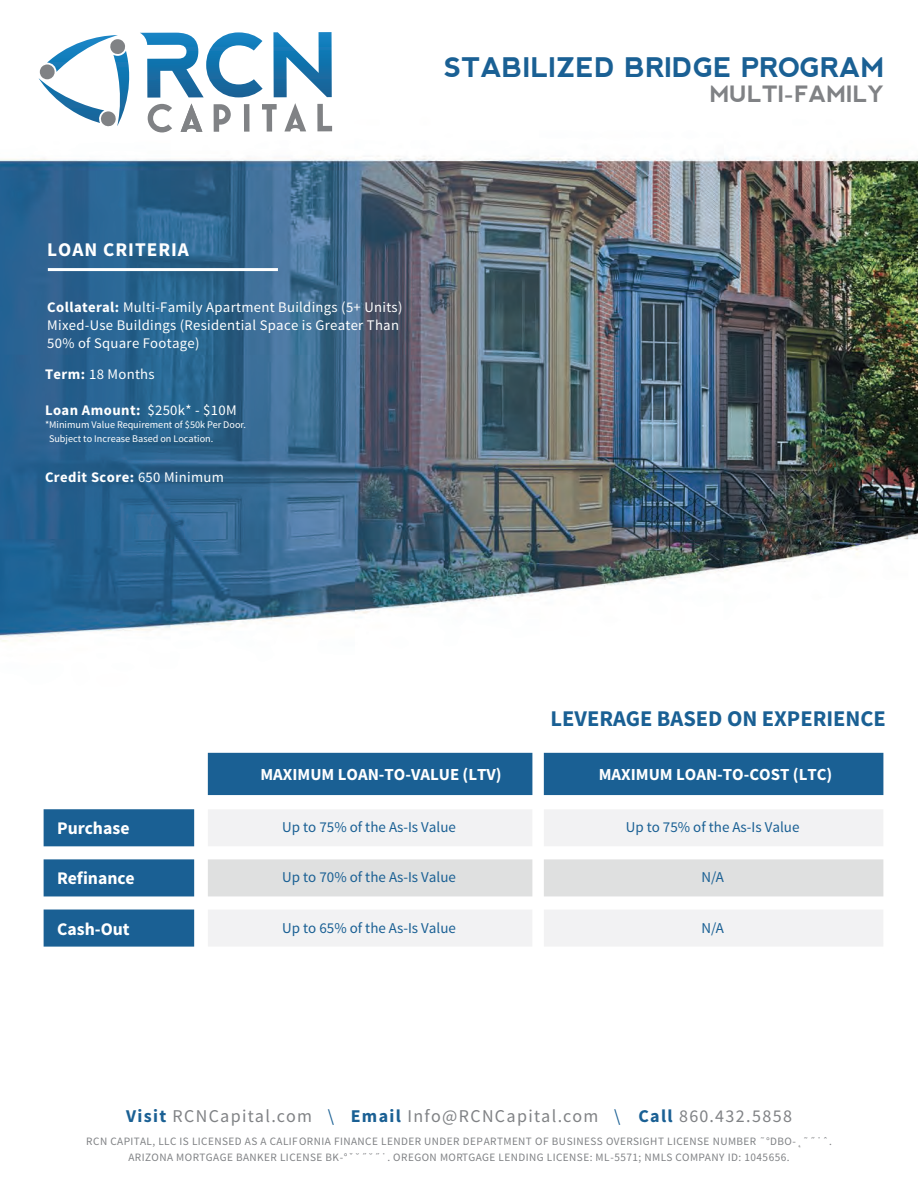
<style>
.page{position:relative;width:918px;height:1188px;background:#fff}
.page>*{position:absolute;margin:0;border:0;box-sizing:border-box;transform-origin:0 0}
.t1{font:700 27px "nevis";color:#1a6094}
.t2{font:700 22.5px "Source Sans Pro";color:#1a6094}
.t3{font:700 22.5px "nevis";color:#808285}
.t4{font:700 19.35px "Source Sans Pro";letter-spacing:.05em;color:#fff}
.t5{font:18px "Source Sans Pro";letter-spacing:.075em;color:#808285}
.t6{font:700 17.7px "Source Sans Pro";color:#fff}
.t7{font:700 16.8px "Source Sans Pro";color:#fff}
.t8{font:15px "Source Sans Pro";color:#1a6094}
.t9{font:14.7px/18px "Source Sans Pro";letter-spacing:.02em;color:#fff}
.t10{font:700 14.7px "Source Sans Pro";letter-spacing:.03em;color:#fff}
.t11{font:11.25px/16.5px "Source Sans Pro";letter-spacing:.04em;color:#808285;text-align:center}
.t12{font:10.2px/13.5px "Source Sans Pro";color:#fff}
.s1{font-weight:700}
.s2{font-weight:400}
.s3{font-weight:700;color:#1a6094}
.s4{color:#1a6094}
</style>
<div class="page">
<img style="left:0;top:78px;width:918px;height:869px">
<hr style="left:48px;top:268px;width:230px;height:3px;background:#fff">
<div style="left:44px;top:809px;width:150px;height:37px;background:#1a6094"></div>
<div style="left:44px;top:859px;width:150px;height:37px;background:#1a6094"></div>
<div style="left:44px;top:910px;width:150px;height:37px;background:#1a6094"></div>
<div style="left:208px;top:809px;width:324px;height:37px;background:#f2f2f3"></div>
<div style="left:208px;top:859px;width:324px;height:37px;background:#dfe0e0"></div>
<div style="left:208px;top:910px;width:324px;height:37px;background:#f2f2f3"></div>
<div style="left:208px;top:753px;width:324px;height:42px;background:#1a6094"></div>
<div style="left:544px;top:809px;width:339px;height:37px;background:#f2f2f3"></div>
<div style="left:544px;top:859px;width:339px;height:37px;background:#dfe0e0"></div>
<div style="left:544px;top:910px;width:339px;height:37px;background:#f2f2f3"></div>
<div style="left:544px;top:753px;width:339px;height:42px;background:#1a6094"></div>
<svg style="left:39px;top:32px;width:293px;height:101px"></svg>
<h1 class="t1" style="left:444px;top:51px;width:442px">STABILIZED BRIDGE PROGRAM</h1>
<h2 class="t3" style="left:710px;top:81px;width:176px">MULTI-FAMILY</h2>
<h3 class="t4" style="left:47px;top:236px;width:143px">LOAN CRITERIA</h3>
<h3 class="t9" style="left:47px;top:299px;width:357px"><span class="s1">Collateral:</span> Multi-Family Apartment Buildings (5+ Units)<br>Mixed-Use Buildings (Residential Space is Greater Than<br>50% of Square Footage)</h3>
<h3 class="t9" style="left:45px;top:365px;width:111px"><span class="s1">Term:</span> 18 Months</h3>
<h3 class="t10" style="left:45px;top:400px;width:193px">Loan Amount: <span class="s2">$250k* - $10M</span></h3>
<p class="t12" style="left:49px;top:418px;width:198px;text-indent:-4px">*Minimum Value Requirement of $50k Per Door.<br>Subject to Increase Based on Location.</p>
<h3 class="t10" style="left:45px;top:468px;width:180px">Credit Score: <span class="s2">650 Minimum</span></h3>
<h2 class="t2" style="left:551px;top:704px;width:337px">LEVERAGE BASED ON EXPERIENCE</h2>
<h3 class="t6" style="left:57px;top:816px;width:74px">Purchase</h3>
<h3 class="t6" style="left:57px;top:866px;width:79px">Refinance</h3>
<h3 class="t6" style="left:57px;top:917px;width:74px">Cash-Out</h3>
<h3 class="t7" style="left:260px;top:763px;width:243px">MAXIMUM LOAN-TO-VALUE (LTV)</h3>
<h3 class="t8" style="left:282px;top:818px;width:175px">Up to 75% of the As-Is Value</h3>
<h3 class="t7" style="left:599px;top:763px;width:235px">MAXIMUM LOAN-TO-COST (LTC)</h3>
<h3 class="t8" style="left:626px;top:818px;width:175px">Up to 75% of the As-Is Value</h3>
<h3 class="t8" style="left:282px;top:868px;width:175px">Up to 70% of the As-Is Value</h3>
<h3 class="t8" style="left:701px;top:868px;width:24px">N/A</h3>
<h3 class="t8" style="left:282px;top:919px;width:175px">Up to 65% of the As-Is Value</h3>
<h3 class="t8" style="left:701px;top:919px;width:24px">N/A</h3>
<h3 class="t5" style="left:126px;top:1105px;width:667px"><span class="s3">Visit</span> RCNCapital.com <span class="s4">\</span> <span class="s3">Email</span> Info@RCNCapital.com <span class="s4">\</span> <span class="s3">Call</span> 860.432.5858</h3>
<p class="t11" style="left:86px;top:1133px;width:747px">RCN CAPITAL, LLC IS LICENSED AS A CALIFORNIA FINANCE LENDER UNDER DEPARTMENT OF BUSINESS OVERSIGHT LICENSE NUMBER ˜°DBO-˛˜˝˙ˆ.<br>ARIZONA MORTGAGE BANKER LICENSE BK-°ˇ˘˝˘˝˙. OREGON MORTGAGE LENDING LICENSE: ML-5571; NMLS COMPANY ID: 1045656.</p>
</div>
